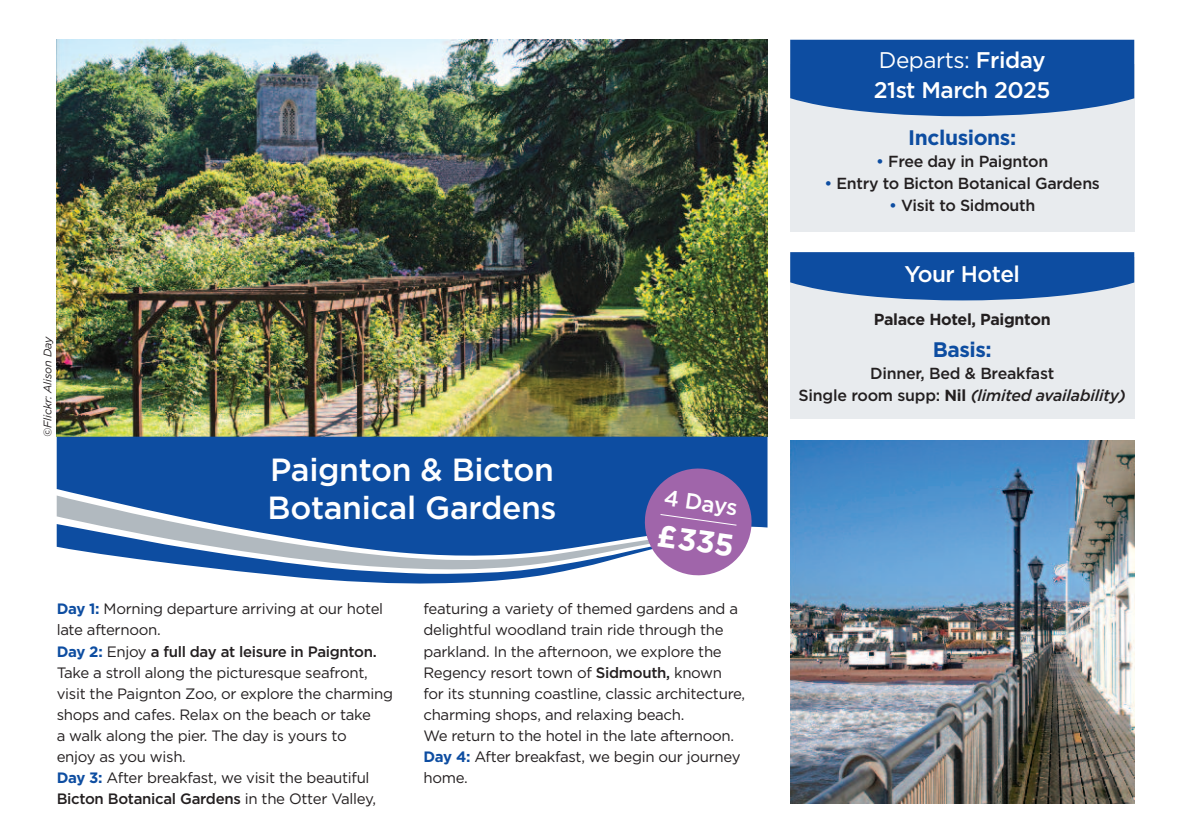
<style>
.page{position:relative;width:1191px;height:840px;background:#fff}
.page>*{position:absolute;margin:0;border:0;box-sizing:border-box;transform-origin:0 0}
.t1{font:500 32px/38px "Gotham";letter-spacing:-.01em;color:#fff}
.t2{font:700 30.8px "Gotham";color:#fff}
.t3{font:500 22.6px/30px "Gotham";letter-spacing:-.02em;color:#fff}
.t4{font:500 22.2px "Gotham";color:#fff}
.t5{font:700 21px "Gotham";letter-spacing:-.02em;color:#0d4da1}
.t6{font:500 16px/22px "Gotham";letter-spacing:-.02em;color:#231f20;text-align:center}
.t7{font:700 16px "Gotham";letter-spacing:-.02em;color:#231f20}
.t8{font:15px/21px "Gotham";letter-spacing:-.02em;color:#231f20}
.t9{font:italic 11px "Gotham";letter-spacing:-.015em;color:#231f20}
.s1{font-weight:700;color:#0d4da1}
.s2{font-weight:500}
.s3{font-weight:400}
.s4{color:#0d4da1}
.s5{font-weight:700}
.s6{font-style:italic}
</style>
<div class="page">
<img style="left:57px;top:40px;width:710px;height:396px">
<div style="left:57px;top:436px;width:710px;height:92px;background:#0d4da1"></div>
<svg style="left:57px;top:464px;width:698px;height:120px"></svg>
<div style="left:790px;top:64px;width:344px;height:167px;background:#e8ebee"></div>
<svg style="left:790px;top:40px;width:344px;height:76px;background:#1b57a6"></svg>
<div style="left:790px;top:257px;width:344px;height:162px;background:#e8ebee"></div>
<svg style="left:790px;top:252px;width:344px;height:48px;background:#245da9"></svg>
<img style="left:790px;top:440px;width:344px;height:363px">
<p class="t9" style="left:41px;top:436px;width:101px;rotate:-90deg">©Flickr: Alison Day</p>
<h1 class="t1" style="left:267px;top:450px;width:290px">Paignton &amp; Bicton<br>Botanical Gardens</h1>
<h3 class="t4" style="left:666px;top:484px;width:75px;rotate:8deg">4 Days</h3>
<h2 class="t2" style="left:659px;top:517px;width:79px;rotate:8deg">£335</h2>
<p class="t8" style="left:57px;top:598px;width:338px"><span class="s1">Day 1:</span> Morning departure arriving at our hotel late afternoon.<br><span class="s1">Day 2:</span> Enjoy <span class="s2">a full day at leisure in Paignton.<br></span>Take a stroll along the picturesque seafront, visit the Paignton Zoo, or explore the charming shops and cafes. Relax on the beach or take<br>a walk along the pier. The day is yours to<br>enjoy as you wish.<br><span class="s1">Day 3:</span> After breakfast, we visit the beautiful <span class="s2">Bicton Botanical Gardens</span> in the Otter Valley,</p>
<p class="t8" style="left:423px;top:598px;width:323px">featuring a variety of themed gardens and a delightful woodland train ride through the parkland. In the afternoon, we explore the Regency resort town of <span class="s2">Sidmouth,</span> known for its stunning coastline, classic architecture, charming shops, and relaxing beach.<br>We return to the hotel in the late afternoon.<br><span class="s1">Day 4:</span> After breakfast, we begin our journey home.</p>
<h3 class="t3" style="left:873px;top:45px;width:178px"><span class="s3">Departs:</span> Friday<br>21st March 2025</h3>
<h3 class="t5" style="left:908px;top:125px;width:109px">Inclusions:</h3>
<p class="t6" style="left:876px;top:150px;width:174px"><span class="s4">•</span> Free day in Paignton</p>
<p class="t6" style="left:824px;top:172px;width:277px"><span class="s4">•</span> Entry to Bicton Botanical Gardens</p>
<p class="t6" style="left:889px;top:194px;width:148px"><span class="s4">•</span> Visit to Sidmouth</p>
<h3 class="t3" style="left:904px;top:259px;width:117px">Your Hotel</h3>
<p class="t7" style="left:874px;top:310px;width:178px">Palace Hotel, Paignton</p>
<h3 class="t5" style="left:932px;top:337px;width:61px">Basis:</h3>
<p class="t6" style="left:798px;top:362px;width:329px">Dinner, Bed &amp; Breakfast<br>Single room supp: <span class="s5">Nil</span> <span class="s6">(limited availability)</span></p>
</div>
